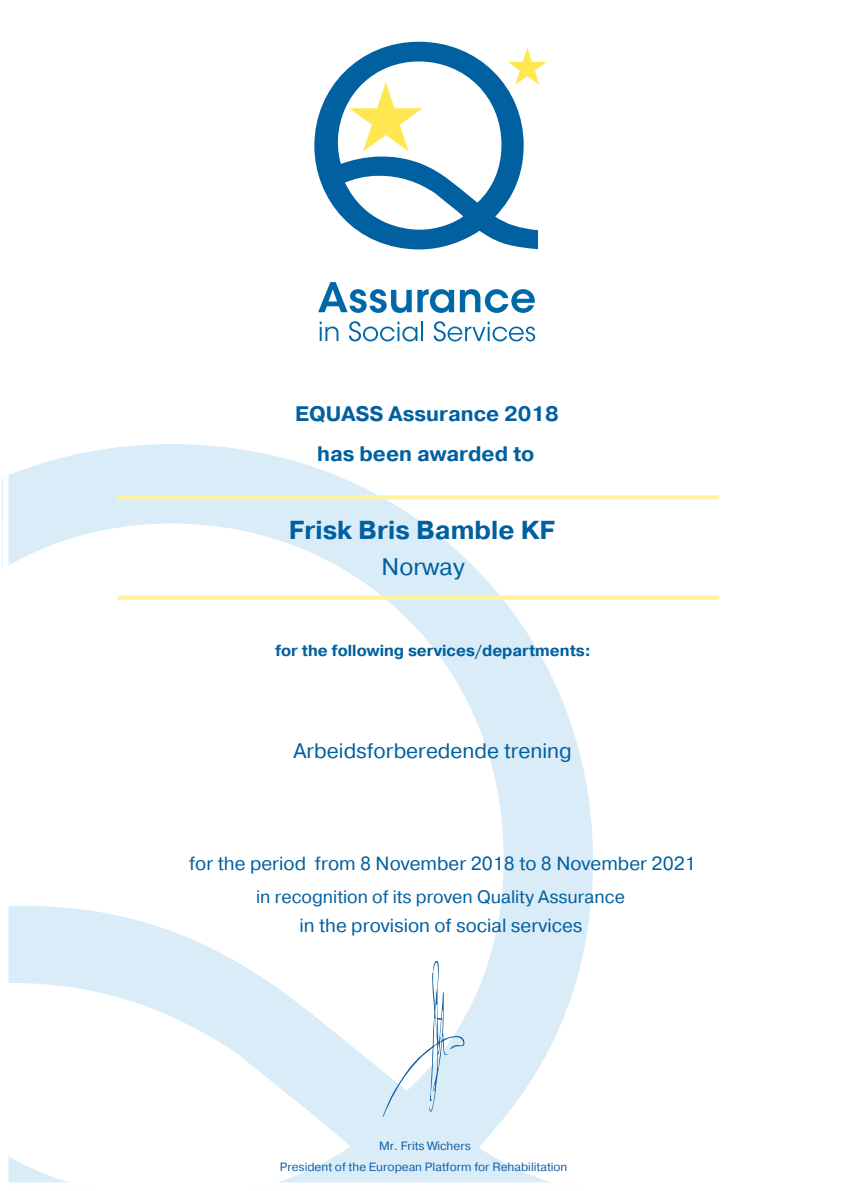
<style>
.page{position:relative;width:842px;height:1191px;background:#fff}
.page>*{position:absolute;margin:0;border:0;box-sizing:border-box;transform-origin:0 0}
.t1{font:700 26px "Pragmatica";color:#0060a0}
.t2{font:24px "Pragmatica";color:#0060a0}
.t3{font:700 21px/40.8px "Pragmatica";color:#0060a0;text-align:center}
.t4{font:21px "Pragmatica";color:#0060a0}
.t5{font:19px "Pragmatica";color:#0060a0}
.t6{font:18px "Pragmatica";color:#0060a0}
.t7{font:700 16px "Pragmatica";color:#0060a0}
.t8{font:12px/20.8px "Pragmatica";color:#1161a8;text-align:center}
</style>
<div class="page">
<svg style="left:9px;top:444px;width:584px;height:738px"></svg>
<svg style="left:314px;top:42px;width:224px;height:207px"></svg>
<svg style="left:349px;top:82px;width:73px;height:70px"></svg>
<svg style="left:508px;top:48px;width:39px;height:37px"></svg>
<svg style="left:318px;top:282px;width:136px;height:31px"></svg>
<svg style="left:460px;top:289px;width:75px;height:24px"></svg>
<svg style="left:320px;top:321px;width:18px;height:20px"></svg>
<svg style="left:349px;top:321px;width:68px;height:20px"></svg>
<hr style="left:421px;top:321px;width:2px;height:20px;background:#0068a9">
<svg style="left:434px;top:321px;width:101px;height:20px"></svg>
<svg style="left:2px;top:475px;width:7px;height:707px"></svg>
<svg style="left:117px;top:495px;width:602px;height:6px;background:#faf3bb"></svg>
<svg style="left:383px;top:960px;width:82px;height:156px"></svg>
<svg style="left:117px;top:595px;width:602px;height:6px;background:#fcf5bb"></svg>
<p class="t3" style="left:295px;top:393px;width:265px">EQUASS Assurance 2018 has been awarded to</p>
<h1 class="t1" style="left:289px;top:513px;width:268px">Frisk Bris Bamble KF</h1>
<p class="t2" style="left:382px;top:552px;width:85px">Norway</p>
<p class="t7" style="left:275px;top:640px;width:317px">for the following services/departments:</p>
<p class="t4" style="left:293px;top:738px;width:280px">Arbeidsforberedende trening</p>
<p class="t5" style="left:189px;top:851px;width:508px">for the period from 8 November 2018 to 8 November 2021</p>
<p class="t6" style="left:256px;top:885px;width:370px">in recognition of its proven Quality Assurance</p>
<p class="t5" style="left:299px;top:914px;width:285px">in the provision of social services</p>
<p class="t8" style="left:280px;top:1135px;width:289px">Mr. Frits Wichers<br>President of the European Platform for Rehabilitation</p>
</div>
